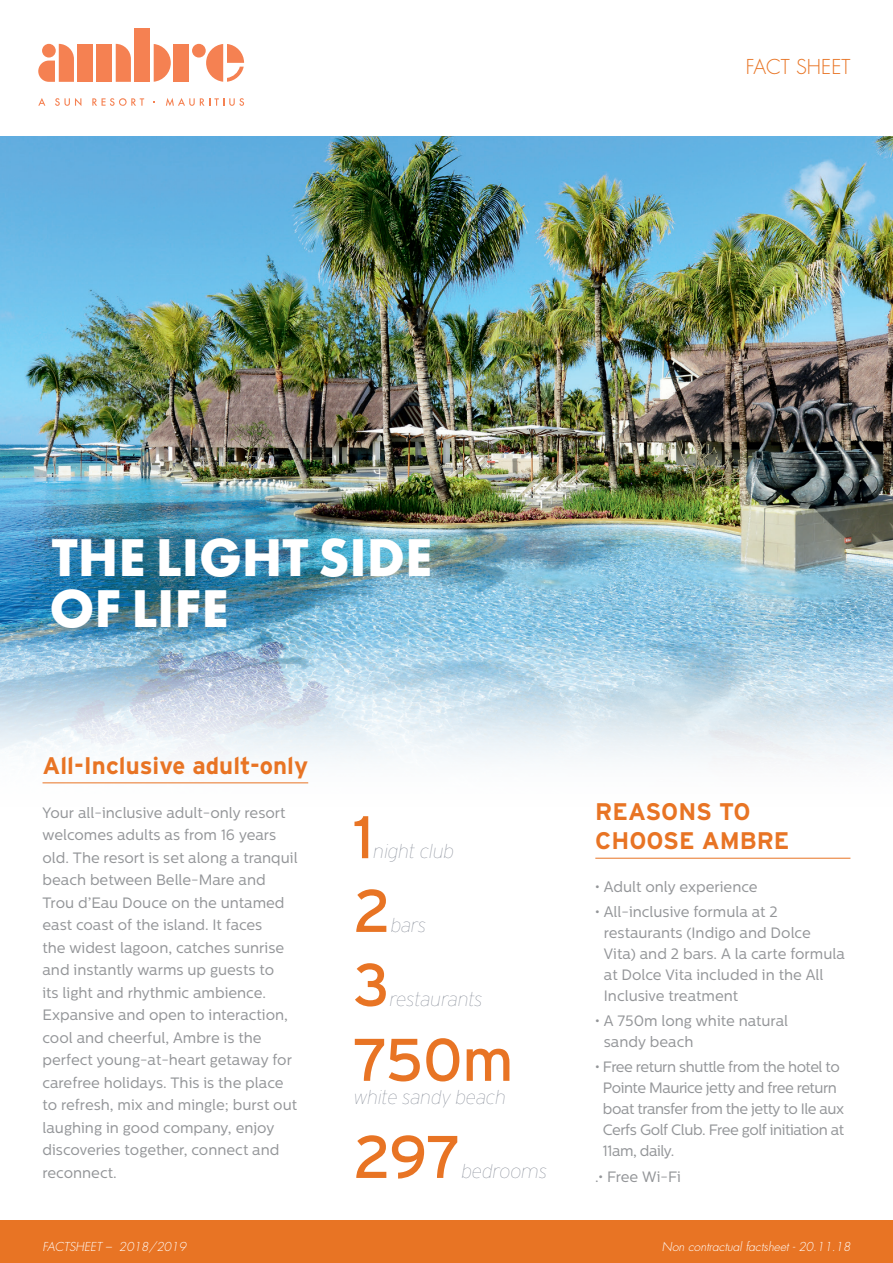
<style>
.page{position:relative;width:893px;height:1263px;background:#fff}
.page>*{position:absolute;margin:0;border:0;box-sizing:border-box;transform-origin:0 0}
.t1{font:60px "Interstate";letter-spacing:-.015em;color:#e87424}
.t2{font:700 48.75px/51.3px "Futura";color:#fff}
.t3{font:700 24px/28.8px "Interstate";color:#e87424}
.t4{font:300 19.95px "Futura";color:#e87424}
.t5{font:italic 100 19.5px "Interstate";letter-spacing:-.01em;color:#818793}
.t6{font:15px/22.5px "Centrale Sans";color:#939598}
.t7{font:15px/21px "Centrale Sans";letter-spacing:-.03em;color:#939598}
.t8{font:italic 300 12px "Futura";color:#fff}
</style>
<div class="page">
<img style="left:0;top:136px;width:893px;height:648px">
<div style="left:0;top:1220px;width:893px;height:43px;background:#e87424"></div>
<hr style="left:595px;top:858px;width:255px;height:1px;background:#e87424">
<hr style="left:43px;top:782px;width:265px;height:1px;background:#e87424">
<div style="left:135px;top:29px;width:15px;height:53px;background:#f58152"></div>
<div style="left:78px;top:44px;width:15px;height:38px;background:#f58152"></div>
<svg style="left:116px;top:44px;width:15px;height:38px"></svg>
<div style="left:97px;top:44px;width:15px;height:38px;background:#f58152"></div>
<div style="left:174px;top:44px;width:15px;height:38px;background:#f58152"></div>
<div style="left:192px;top:44px;width:14px;height:14px;background:#f58152;border-radius:50%"></div>
<svg style="left:206px;top:44px;width:38px;height:38px"></svg>
<svg style="left:154px;top:44px;width:17px;height:38px"></svg>
<svg style="left:38px;top:44px;width:36px;height:38px"></svg>
<svg style="left:38px;top:98px;width:7px;height:8px"></svg>
<svg style="left:55px;top:98px;width:26px;height:8px"></svg>
<svg style="left:92px;top:98px;width:52px;height:8px"></svg>
<svg style="left:166px;top:98px;width:78px;height:8px"></svg>
<h3 class="t4" style="left:746px;top:54px;width:106px">FACT SHEET</h3>
<h2 class="t2" style="left:49px;top:532px;width:385px">THE LIGHT SIDE<br>OF LIFE</h2>
<h3 class="t3" style="left:43px;top:751px;width:267px">All-Inclusive adult-only</h3>
<p class="t6" style="left:43px;top:801px;width:257px">Your all-inclusive adult-only resort welcomes adults as from 16 years old. The resort is set along a tranquil beach between Belle-Mare and<br>Trou d’Eau Douce on the untamed east coast of the island. It faces<br>the widest lagoon, catches sunrise and instantly warms up guests to<br>its light and rhythmic ambience.<br>Expansive and open to interaction, cool and cheerful, Ambre is the perfect young-at-heart getaway for carefree holidays. This is the place to refresh, mix and mingle; burst out laughing in good company, enjoy discoveries together, connect and reconnect.</p>
<h1 class="t1" style="left:353px;top:803px;width:22px">1</h1>
<h3 class="t5" style="left:373px;top:841px;width:82px">night club</h3>
<h1 class="t1" style="left:353px;top:877px;width:39px">2</h1>
<h3 class="t5" style="left:391px;top:915px;width:37px">bars</h3>
<h1 class="t1" style="left:353px;top:951px;width:38px">3</h1>
<h3 class="t5" style="left:389px;top:988px;width:95px">restaurants</h3>
<h1 class="t1" style="left:353px;top:1026px;width:162px">750m</h1>
<h3 class="t5" style="left:353px;top:1087px;width:154px">white sandy beach</h3>
<h1 class="t1" style="left:353px;top:1123px;width:110px">297</h1>
<h3 class="t5" style="left:462px;top:1161px;width:87px">bedrooms</h3>
<h3 class="t3" style="left:595px;top:797px;width:196px">REASONS TO<br>CHOOSE AMBRE</h3>
<p class="t6" style="left:595px;top:875px;width:164px">• Adult only experience</p>
<p class="t6" style="left:604px;top:901px;width:242px;line-height:21px;text-indent:-9px">• All-inclusive formula at 2 restaurants (Indigo and Dolce<br>Vita) and 2 bars. A la carte formula at Dolce Vita included in the All<br>Inclusive treatment</p>
<p class="t6" style="left:604px;top:1010px;width:186px;line-height:21px;text-indent:-9px">• A 750m long white natural sandy beach</p>
<p class="t7" style="left:603px;top:1056px;width:243px;text-indent:-8px">• Free return shuttle from the hotel to Pointe Maurice jetty and free return boat transfer from the jetty to Ile aux Cerfs Golf Club. Free golf initiation at 11am, daily.</p>
<p class="t6" style="left:595px;top:1165px;width:87px">.• Free Wi-Fi</p>
<p class="t8" style="left:43px;top:1239px;width:145px">FACTSHEET – 2018/2019</p>
<p class="t8" style="left:662px;top:1239px;width:190px">Non contractual factsheet - 20.11.18</p>
</div>
